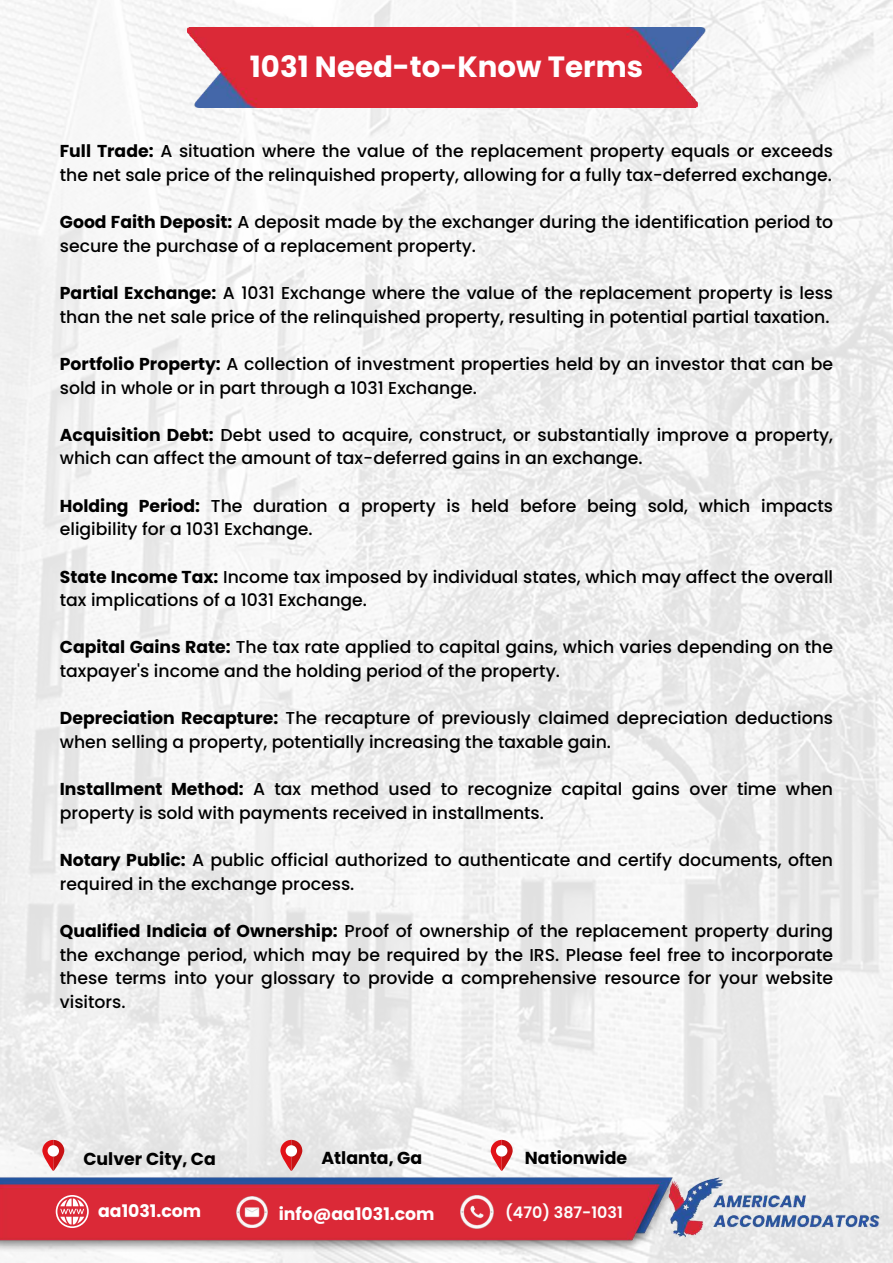
<style>
.page{position:relative;width:893px;height:1263px;background:#fff}
.page>*{position:absolute;margin:0;border:0;box-sizing:border-box;transform-origin:0 0}
.t1{font:700 29.25px "Poppins";color:#fffeff}
.t2{font:700 17.33px "Poppins";color:#000}
.t3{font:700 17.33px "Poppins";color:#fff}
.t4{font:500 17.25px/23.6px "Poppins";color:#000}
.t5{font:600 15.9px "Poppins";color:#fcfffe}
.s1{font-weight:700}
</style>
<div class="page">
<img style="left:0;top:0;width:893px;height:1263px">
<img style="left:187px;top:28px;width:518px;height:79px">
<img style="left:0;top:1175px;width:811px;height:77px">
<img style="left:667px;top:1175px;width:214px;height:67px">
<img style="left:236px;top:1196px;width:32px;height:31px">
<img style="left:460px;top:1195px;width:33px;height:33px">
<svg style="left:42px;top:1140px;width:22px;height:31px"></svg>
<div style="left:48px;top:1145px;width:11px;height:11px;background:#fff;border-radius:50%"></div>
<svg style="left:280px;top:1140px;width:22px;height:31px"></svg>
<div style="left:286px;top:1145px;width:11px;height:11px;background:#fff;border-radius:50%"></div>
<svg style="left:491px;top:1140px;width:21px;height:31px"></svg>
<div style="left:496px;top:1145px;width:11px;height:11px;background:#fff;border-radius:50%"></div>
<svg style="left:56px;top:1195px;width:33px;height:33px"></svg>
<h1 class="t1" style="left:250px;top:46px;width:394px">1031 Need-to-Know Terms</h1>
<p class="t4" style="left:60px;top:139px;width:774px"><span class="s1">Full Trade:</span> A situation where the value of the replacement property equals or exceeds the net sale price of the relinquished property, allowing for a fully tax-deferred exchange.</p>
<p class="t4" style="left:60px;top:210px;width:774px"><span class="s1">Good Faith Deposit:</span> A deposit made by the exchanger during the identification period to secure the purchase of a replacement property.</p>
<p class="t4" style="left:60px;top:281px;width:774px"><span class="s1">Partial Exchange:</span> A 1031 Exchange where the value of the replacement property is less than the net sale price of the relinquished property, resulting in potential partial taxation.</p>
<p class="t4" style="left:60px;top:352px;width:774px"><span class="s1">Portfolio Property:</span> A collection of investment properties held by an investor that can be sold in whole or in part through a 1031 Exchange.</p>
<p class="t4" style="left:60px;top:423px;width:774px"><span class="s1">Acquisition Debt:</span> Debt used to acquire, construct, or substantially improve a property, which can affect the amount of tax-deferred gains in an exchange.</p>
<p class="t4" style="left:60px;top:494px;width:774px"><span class="s1">Holding Period:</span> The duration a property is held before being sold, which impacts eligibility for a 1031 Exchange.</p>
<p class="t4" style="left:60px;top:565px;width:774px"><span class="s1">State Income Tax:</span> Income tax imposed by individual states, which may affect the overall tax implications of a 1031 Exchange.</p>
<p class="t4" style="left:60px;top:635px;width:774px"><span class="s1">Capital Gains Rate:</span> The tax rate applied to capital gains, which varies depending on the taxpayer's income and the holding period of the property.</p>
<p class="t4" style="left:60px;top:706px;width:774px"><span class="s1">Depreciation Recapture:</span> The recapture of previously claimed depreciation deductions when selling a property, potentially increasing the taxable gain.</p>
<p class="t4" style="left:60px;top:777px;width:774px"><span class="s1">Installment Method:</span> A tax method used to recognize capital gains over time when property is sold with payments received in installments.</p>
<p class="t4" style="left:60px;top:848px;width:774px"><span class="s1">Notary Public:</span> A public official authorized to authenticate and certify documents, often required in the exchange process.</p>
<p class="t4" style="left:60px;top:919px;width:774px;text-align:justify"><span class="s1">Qualified Indicia of Ownership:</span> Proof of ownership of the replacement property during the exchange period, which may be required by the IRS. Please feel free to incorporate these terms into your glossary to provide a comprehensive resource for your website visitors.</p>
<p class="t2" style="left:83px;top:1146px;width:134px">Culver City, Ca</p>
<p class="t2" style="left:321px;top:1145px;width:102px">Atlanta, Ga</p>
<p class="t2" style="left:525px;top:1145px;width:104px">Nationwide</p>
<p class="t3" style="left:98px;top:1199px;width:105px">aa1031.com</p>
<p class="t3" style="left:279px;top:1202px;width:157px">info@aa1031.com</p>
<p class="t5" style="left:505px;top:1201px;width:119px">(470) 387-1031</p>
</div>
